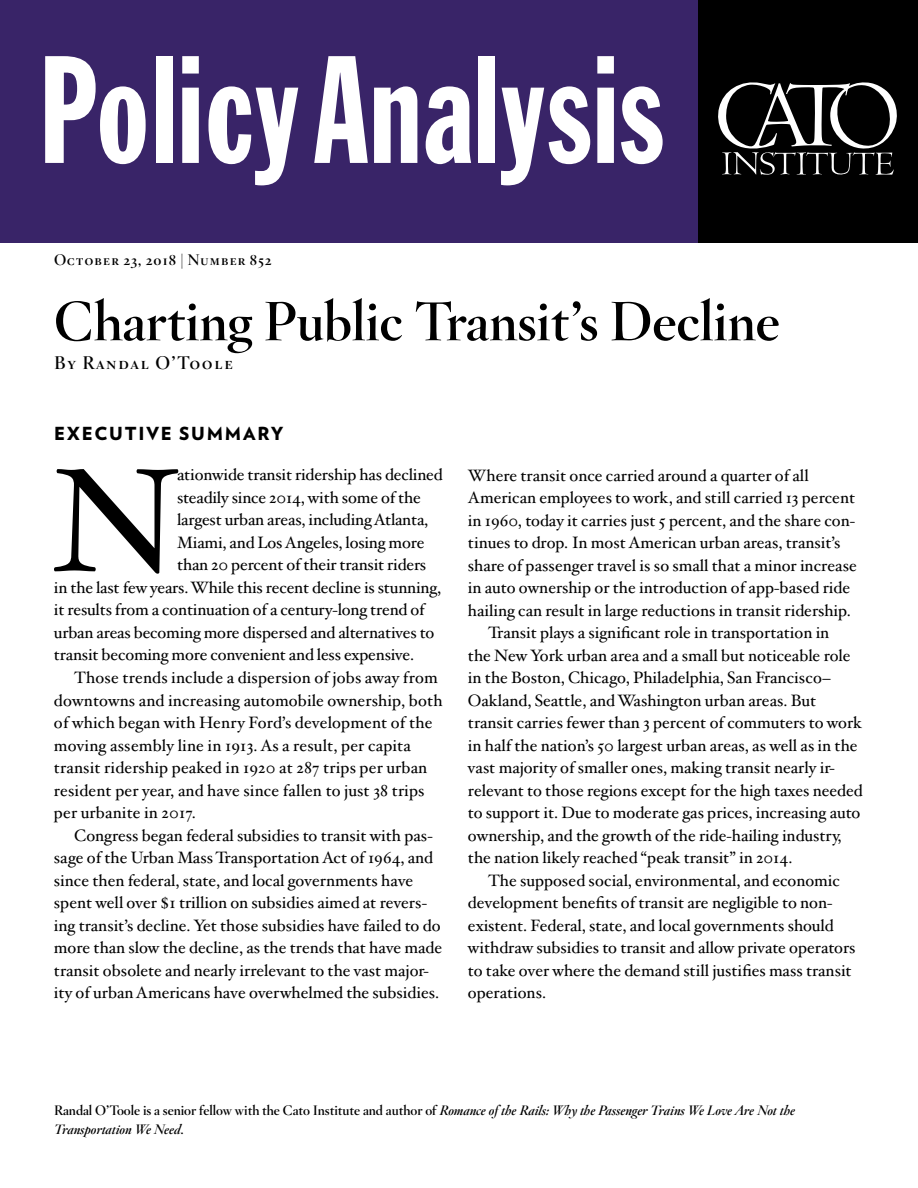
<style>
.page{position:relative;width:918px;height:1188px;background:#fff}
.page>*{position:absolute;margin:0;border:0;box-sizing:border-box;transform-origin:0 0}
.t1{font:150px "Franklin Gothic Std Extra Cond";letter-spacing:.015em;color:#fff;scale:.95 1}
.t2{font:147px "Hoefler Txt";color:#000}
.t3{font:700 54px "Hoefler Titling";color:#000}
.t4{font:900 18px "Verlag";letter-spacing:.1em;color:#000}
.t5{font:700 18px "Hoefler Titling";letter-spacing:.075em;color:#000}
.t6{font:16.5px "Hoefler Txt";color:#000}
.t7{font:700 15px "Hoefler Titling";letter-spacing:.05em;color:#000}
.t8{font:italic 700 13.5px/19.5px "Hoefler Titling";color:#000}
.s1{font-style:normal}
</style>
<div class="page">
<div style="left:0;top:0;width:698px;height:243px;background:#392468"></div>
<div style="left:698px;top:0;width:220px;height:243px;background:#000"></div>
<svg style="left:718px;top:82px;width:179px;height:93px"></svg>
<h1 class="t1" style="left:39px;top:30px;width:660px">PolicyAnalysis</h1>
<p class="t7" style="left:54px;top:248px;width:219px">October 23, 2018 | Number 852</p>
<h3 class="t3" style="left:54px;top:278px;width:727px">Charting Public Transit’s Decline</h3>
<p class="t5" style="left:54px;top:348px;width:181px">By Randal O’Toole</p>
<p class="t4" style="left:54px;top:419px;width:231px">EXECUTIVE SUMMARY</p>
<h2 class="t2" style="left:52px;top:412px;width:128px">N</h2>
<p class="t6" style="left:177px;top:463px;width:267px">ationwide transit ridership has declined</p>
<p class="t6" style="left:177px;top:485px;width:245px">steadily since 2014, with some of the</p>
<p class="t6" style="left:177px;top:508px;width:253px">largest urban areas, including Atlanta,</p>
<p class="t6" style="left:177px;top:530px;width:249px">Miami, and Los Angeles, losing more</p>
<p class="t6" style="left:177px;top:553px;width:251px">than 20 percent of their transit riders</p>
<p class="t6" style="left:54px;top:575px;width:389px">in the last few years. While this recent decline is stunning,</p>
<p class="t6" style="left:54px;top:598px;width:372px">it results from a continuation of a century-long trend of</p>
<p class="t6" style="left:54px;top:620px;width:382px">urban areas becoming more dispersed and alternatives to</p>
<p class="t6" style="left:54px;top:643px;width:362px">transit becoming more convenient and less expensive.</p>
<p class="t6" style="left:74px;top:665px;width:365px">Those trends include a dispersion of jobs away from</p>
<p class="t6" style="left:54px;top:688px;width:390px">downtowns and increasing automobile ownership, both</p>
<p class="t6" style="left:54px;top:710px;width:380px">of which began with Henry Ford’s development of the</p>
<p class="t6" style="left:54px;top:733px;width:358px">moving assembly line in 1913. As a result, per capita</p>
<p class="t6" style="left:54px;top:755px;width:375px">transit ridership peaked in 1920 at 287 trips per urban</p>
<p class="t6" style="left:54px;top:778px;width:372px">resident per year, and have since fallen to just 38 trips</p>
<p class="t6" style="left:54px;top:800px;width:143px">per urbanite in 2017.</p>
<p class="t6" style="left:74px;top:823px;width:360px">Congress began federal subsidies to transit with pas-</p>
<p class="t6" style="left:54px;top:845px;width:381px">sage of the Urban Mass Transportation Act of 1964, and</p>
<p class="t6" style="left:54px;top:868px;width:361px">since then federal, state, and local governments have</p>
<p class="t6" style="left:54px;top:890px;width:375px">spent well over $1 trillion on subsidies aimed at revers-</p>
<p class="t6" style="left:54px;top:913px;width:388px">ing transit’s decline. Yet those subsidies have failed to do</p>
<p class="t6" style="left:54px;top:935px;width:390px">more than slow the decline, as the trends that have made</p>
<p class="t6" style="left:54px;top:958px;width:377px">transit obsolete and nearly irrelevant to the vast major-</p>
<p class="t6" style="left:54px;top:980px;width:387px">ity of urban Americans have overwhelmed the subsidies.</p>
<p class="t6" style="left:468px;top:463px;width:342px">Where transit once carried around a quarter of all</p>
<p class="t6" style="left:468px;top:485px;width:389px">American employees to work, and still carried 13 percent</p>
<p class="t6" style="left:468px;top:508px;width:389px">in 1960, today it carries just 5 percent, and the share con-</p>
<p class="t6" style="left:468px;top:530px;width:374px">tinues to drop. In most American urban areas, transit’s</p>
<p class="t6" style="left:468px;top:553px;width:391px">share of passenger travel is so small that a minor increase</p>
<p class="t6" style="left:468px;top:575px;width:384px">in auto ownership or the introduction of app-based ride</p>
<p class="t6" style="left:468px;top:598px;width:385px">hailing can result in large reductions in transit ridership.</p>
<p class="t6" style="left:488px;top:620px;width:343px">Transit plays a significant role in transportation in</p>
<p class="t6" style="left:468px;top:643px;width:384px">the New York urban area and a small but noticeable role</p>
<p class="t6" style="left:468px;top:665px;width:364px">in the Boston, Chicago, Philadelphia, San Francisco–</p>
<p class="t6" style="left:468px;top:688px;width:350px">Oakland, Seattle, and Washington urban areas. But</p>
<p class="t6" style="left:468px;top:710px;width:396px">transit carries fewer than 3 percent of commuters to work</p>
<p class="t6" style="left:468px;top:733px;width:391px">in half the nation’s 50 largest urban areas, as well as in the</p>
<p class="t6" style="left:468px;top:755px;width:368px">vast majority of smaller ones, making transit nearly ir-</p>
<p class="t6" style="left:468px;top:778px;width:396px">relevant to those regions except for the high taxes needed</p>
<p class="t6" style="left:468px;top:800px;width:394px">to support it. Due to moderate gas prices, increasing auto</p>
<p class="t6" style="left:468px;top:823px;width:375px">ownership, and the growth of the ride-hailing industry,</p>
<p class="t6" style="left:468px;top:845px;width:326px">the nation likely reached “peak transit” in 2014.</p>
<p class="t6" style="left:488px;top:868px;width:353px">The supposed social, environmental, and economic</p>
<p class="t6" style="left:468px;top:890px;width:366px">development benefits of transit are negligible to non-</p>
<p class="t6" style="left:468px;top:913px;width:367px">existent. Federal, state, and local governments should</p>
<p class="t6" style="left:468px;top:935px;width:389px">withdraw subsidies to transit and allow private operators</p>
<p class="t6" style="left:468px;top:958px;width:385px">to take over where the demand still justifies mass transit</p>
<p class="t6" style="left:468px;top:980px;width:80px">operations.</p>
<p class="t8" style="left:54px;top:1101px;width:743px"><span class="s1">Randal O’Toole is a senior fellow with the Cato Institute and author of</span> Romance of the Rails: Why the Passenger Trains We Love Are Not the<br>Transportation We Need<span class="s1">.</span></p>
</div>
